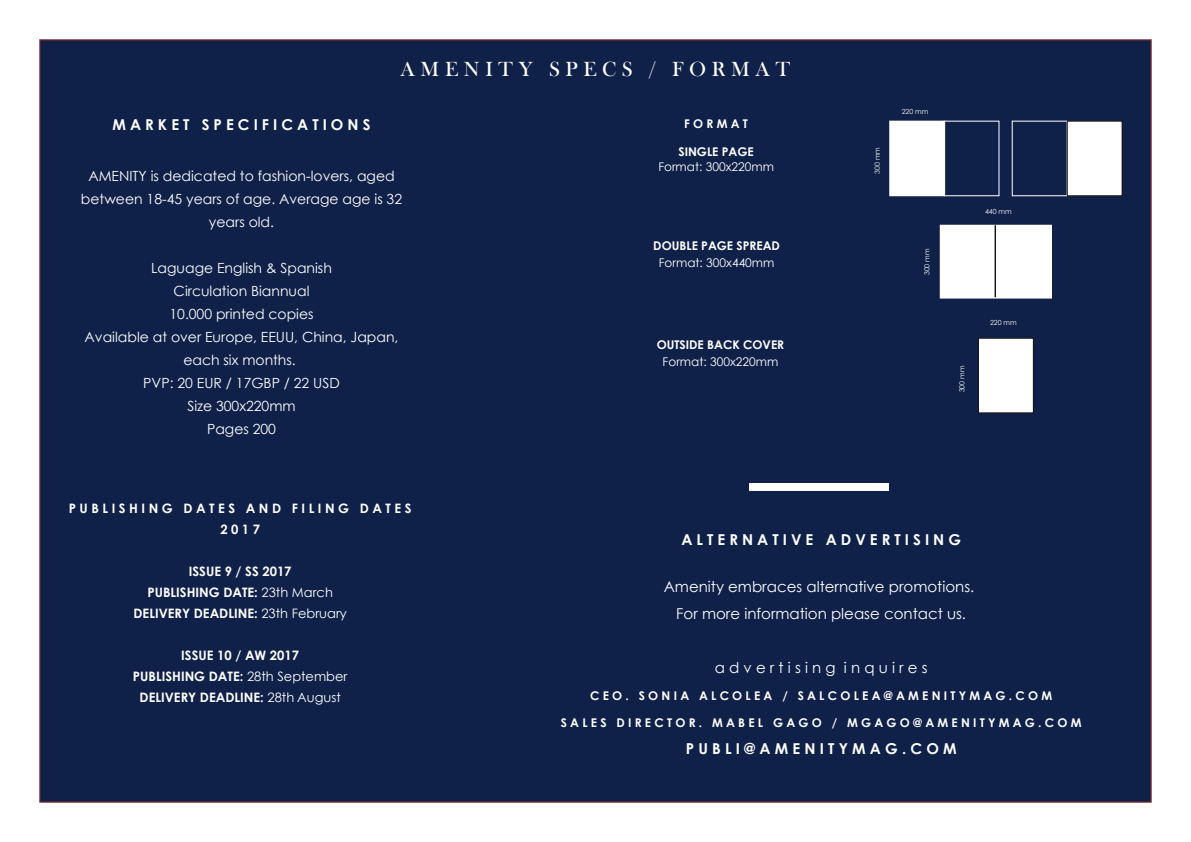
<style>
.page{position:relative;width:1191px;height:842px;background:#fff}
.page>*{position:absolute;margin:0;border:0;box-sizing:border-box;transform-origin:0 0}
.t1{font:21px "Bask Old Face";letter-spacing:.27em;color:#fff}
.t2{font:15px/27px "Century Gothic";color:#fff;text-align:center}
.t3{font:700 15px "Century Gothic";letter-spacing:.27em;color:#fff}
.t4{font:15px "Century Gothic";letter-spacing:.275em;color:#fff}
.t5{font:14px/23px "Century Gothic";color:#fff;text-align:center}
.t6{font:700 13px/21px "Century Gothic";color:#fff;text-align:center}
.t7{font:700 13px/21px "Century Gothic";letter-spacing:.27em;color:#fff;text-align:center}
.t8{font:700 12px "Century Gothic";letter-spacing:.27em;color:#fff}
.t9{font:12px "Century Gothic";color:#fff}
.t10{font:700 12px "Century Gothic";color:#fff}
.t11{font:7px "Century Gothic";color:#fff}
.s1{font-weight:400}
</style>
<div class="page">
<div style="left:40px;top:40px;width:1111px;height:762px;background:#102149"></div>
<div style="left:940px;top:225px;width:111px;height:73px;background:#fff"></div>
<div style="left:939px;top:225px;width:112px;height:74px;border:1px solid #fff"></div>
<div style="left:978px;top:338px;width:55px;height:75px;background:#fff"></div>
<div style="left:978px;top:338px;width:55px;height:75px;border:1px solid #161413"></div>
<hr style="left:994px;top:225px;width:2px;height:72px;background:#161413">
<div style="left:1067px;top:121px;width:55px;height:75px;background:#fff"></div>
<div style="left:1066px;top:121px;width:56px;height:75px;border:1px solid #161413"></div>
<div style="left:889px;top:121px;width:55px;height:75px;background:#fff"></div>
<div style="left:889px;top:121px;width:56px;height:75px;border:1px solid #fff"></div>
<div style="left:749px;top:483px;width:139px;height:8px;background:#fff"></div>
<h1 class="t1" style="left:400px;top:60px;width:391px">AMENITY SPECS / FORMAT</h1>
<p class="t3" style="left:112px;top:115px;width:259px">MARKET SPECIFICATIONS</p>
<p class="t5" style="left:81px;top:164px;width:323px">AMENITY is dedicated to fashion-lovers, aged between 18-45 years of age. Average age is 32 years old.</p>
<p class="t5" style="left:85px;top:256px;width:315px">Laguage English &amp; Spanish<br>Circulation Biannual<br>10.000 printed copies<br>Available at over Europe, EEUU, China, Japan, each six months.<br>PVP: 20 EUR / 17GBP / 22 USD<br>Size 300x220mm<br>Pages 200</p>
<p class="t8" style="left:684px;top:116px;width:65px">FORMAT</p>
<p class="t10" style="left:678px;top:144px;width:77px">SINGLE PAGE</p>
<p class="t9" style="left:658px;top:159px;width:117px">Format: 300x220mm</p>
<p class="t10" style="left:653px;top:238px;width:128px">DOUBLE PAGE SPREAD</p>
<p class="t9" style="left:659px;top:255px;width:117px">Format: 300x440mm</p>
<p class="t10" style="left:657px;top:337px;width:129px">OUTSIDE BACK COVER</p>
<p class="t9" style="left:662px;top:354px;width:117px">Format: 300x220mm</p>
<p class="t11" style="left:873px;top:174px;width:28px;rotate:-90deg">300 mm</p>
<p class="t11" style="left:901px;top:107px;width:28px">220 mm</p>
<p class="t11" style="left:922px;top:275px;width:28px;rotate:-90deg">300 mm</p>
<p class="t11" style="left:985px;top:207px;width:28px">440 mm</p>
<p class="t11" style="left:957px;top:392px;width:28px;rotate:-90deg">300 mm</p>
<p class="t11" style="left:990px;top:318px;width:28px">220 mm</p>
<p class="t7" style="left:69px;top:497px;width:344px">PUBLISHING DATES AND FILING DATES<br>2017</p>
<p class="t6" style="left:133px;top:560px;width:215px">ISSUE 9 / SS 2017<br>PUBLISHING DATE: <span class="s1">23th March<br></span>DELIVERY DEADLINE: <span class="s1">23th February</span></p>
<p class="t6" style="left:133px;top:644px;width:216px">ISSUE 10 / AW 2017<br>PUBLISHING DATE: <span class="s1">28th September<br></span>DELIVERY DEADLINE: <span class="s1">28th August</span></p>
<p class="t3" style="left:681px;top:530px;width:281px">ALTERNATIVE ADVERTISING</p>
<p class="t2" style="left:664px;top:572px;width:312px">Amenity embraces alternative promotions.<br>For more information please contact us.</p>
<p class="t4" style="left:715px;top:658px;width:214px">advertising inquires</p>
<p class="t8" style="left:590px;top:688px;width:463px">CEO. SONIA ALCOLEA / SALCOLEA@AMENITYMAG.COM</p>
<p class="t8" style="left:561px;top:715px;width:522px">SALES DIRECTOR. MABEL GAGO / MGAGO@AMENITYMAG.COM</p>
<p class="t3" style="left:685px;top:739px;width:272px">PUBLI@AMENITYMAG.COM</p>
</div>
